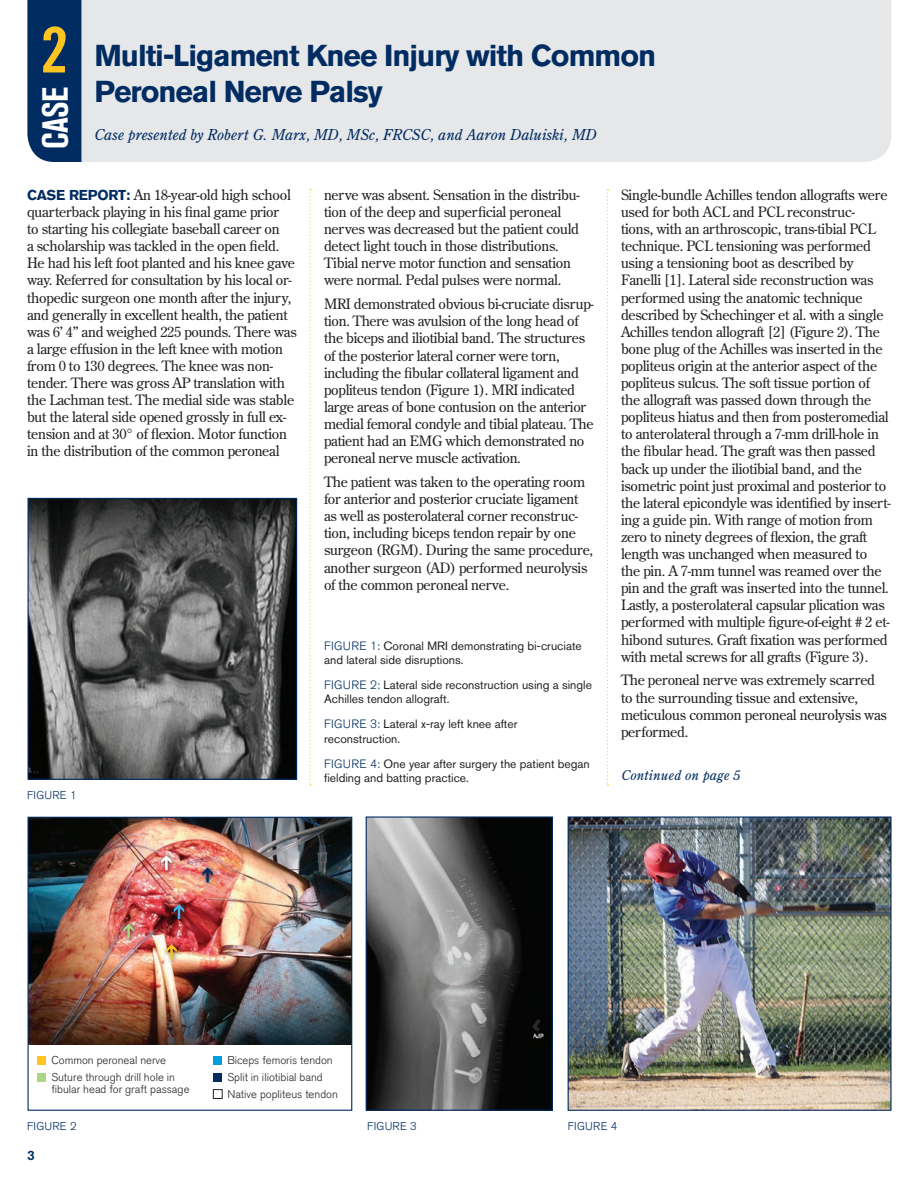
<style>
.page{position:relative;width:918px;height:1188px;background:#fff}
.page>*{position:absolute;margin:0;border:0;box-sizing:border-box;transform-origin:0 0}
.t1{font:63px "Trade Gothic LT Std Bd Cn 20";color:#fec422}
.t2{font:700 condensed 36px "Akzidenz Grotesk BQ";color:#fff}
.t3{font:700 30px/36px "Akzidenz Grotesk BQ";letter-spacing:-.035em;color:#002c62}
.t4{font:italic 15px "Century Old Style Std";color:#002c62}
.body_copy_final{font:14.25px/17.1px "Century Old Style Std";letter-spacing:-.015em;color:#231f20}
.body_copy_final-2{font:italic 13.5px "Century Old Style Std";letter-spacing:.01em;color:#002c62}
.t5{font:500 13.5px "Akzidenz Grotesk BQ";color:#002c62}
.body_copy_final-3{font:12px/14.2px "Akzidenz Grotesk BQ";color:#231f20}
.t6{font:300 11.25px/12px "Akzidenz Grotesk BQ";color:#231f20}
.body_copy_final-4{font:300 11.25px "Akzidenz Grotesk BQ";letter-spacing:.02em;color:#002c62}
.s1{font-family:"Akzidenz Grotesk BQ";font-weight:700;color:#002c62}
.s2{font-weight:300;color:#002c62}
</style>
<div class="page">
<div style="left:81px;top:0;width:810px;height:162px;background:#e6e7e9"></div>
<div style="left:27px;top:0;width:54px;height:162px;background:#002c62"></div>
<svg style="left:607px;top:189px;width:2px;height:597px"></svg>
<svg style="left:309px;top:189px;width:2px;height:597px"></svg>
<img style="left:368px;top:818px;width:183px;height:291px">
<div style="left:366px;top:816px;width:187px;height:295px;border:1px solid #002c62"></div>
<img style="left:30px;top:500px;width:265px;height:278px">
<div style="left:28px;top:498px;width:269px;height:282px;border:1px solid #002c62"></div>
<img style="left:570px;top:818px;width:320px;height:291px">
<div style="left:568px;top:816px;width:324px;height:295px;border:1px solid #002c62"></div>
<img style="left:30px;top:819px;width:320px;height:225px">
<div style="left:28px;top:817px;width:324px;height:294px;border:1px solid #002c62"></div>
<div style="left:198px;top:864px;width:20px;height:23px;background:#231f20;opacity:.75"></div>
<svg style="left:202px;top:868px;width:11px;height:14px"></svg>
<div style="left:157px;top:852px;width:20px;height:23px;background:#231f20;opacity:.75"></div>
<svg style="left:161px;top:855px;width:11px;height:15px"></svg>
<div style="left:170px;top:901px;width:19px;height:23px;background:#231f20;opacity:.75"></div>
<svg style="left:174px;top:904px;width:10px;height:15px"></svg>
<div style="left:162px;top:941px;width:20px;height:23px;background:#231f20;opacity:.75"></div>
<svg style="left:166px;top:944px;width:11px;height:15px"></svg>
<div style="left:119px;top:920px;width:20px;height:23px;background:#231f20;opacity:.75"></div>
<svg style="left:123px;top:924px;width:11px;height:14px"></svg>
<div style="left:37px;top:1056px;width:9px;height:9px;background:#fec422"></div>
<div style="left:37px;top:1073px;width:9px;height:9px;background:#add586"></div>
<div style="left:213px;top:1056px;width:9px;height:9px;background:#009ede"></div>
<div style="left:213px;top:1073px;width:9px;height:9px;background:#002c62"></div>
<div style="left:213px;top:1089px;width:10px;height:10px;border:1px solid #231f20"></div>
<p class="t1" style="left:40px;top:12px;width:29px">2</p>
<p class="t2" style="left:35px;top:149px;width:64px;rotate:-90deg">CASE</p>
<p class="t3" style="left:94px;top:38px;width:563px">Multi-Ligament Knee Injury with Common<br>Peroneal Nerve Palsy</p>
<p class="t4" style="left:94px;top:125px;width:504px">Case presented by Robert G. Marx, MD, MSc, FRCSC, and Aaron Daluiski, MD</p>
<p class="body_copy_final" style="left:27px;top:186px;width:271px"><span class="s1">CASE REPORT:</span> An 18-year-old high school quarterback playing in his final game prior<br>to starting his collegiate baseball career on<br>a scholarship was tackled in the open field.<br>He had his left foot planted and his knee gave way. Referred for consultation by his local or&shy;thopedic surgeon one month after the injury, and generally in excellent health, the patient was 6’ 4’’ and weighed 225 pounds. There was a large effusion in the left knee with motion from 0 to 130 degrees. The knee was non&shy;tender. There was gross AP translation with the Lachman test. The medial side was stable but the lateral side opened grossly in full ex&shy;tension and at 30° of flexion. Motor function in the distribution of the common peroneal</p>
<p class="body_copy_final-4" style="left:27px;top:789px;width:51px">FIGURE 1</p>
<p class="body_copy_final" style="left:324px;top:186px;width:257px">nerve was absent. Sensation in the distribu&shy;tion of the deep and superficial peroneal nerves was decreased but the patient could detect light touch in those distributions.<br>Tibial nerve motor function and sensation were normal. Pedal pulses were normal.</p>
<p class="body_copy_final" style="left:324px;top:295px;width:271px">MRI demonstrated obvious bi-cruciate disrup&shy;tion. There was avulsion of the long head of the biceps and iliotibial band. The structures of the posterior lateral corner were torn, including the fibular collateral ligament and popliteus tendon (Figure 1). MRI indicated large areas of bone contusion on the anterior medial femoral condyle and tibial plateau. The patient had an EMG which demonstrated no peroneal nerve muscle activation.</p>
<p class="body_copy_final" style="left:324px;top:473px;width:271px">The patient was taken to the operating room for anterior and posterior cruciate ligament as well as posterolateral corner reconstruc&shy;tion, including biceps tendon repair by one surgeon (RGM). During the same procedure, another surgeon (AD) performed neurolysis of the common peroneal nerve.</p>
<p class="body_copy_final-3" style="left:324px;top:638px;width:259px"><span class="s2">FIGURE 1:</span> Coronal MRI demonstrating bi-cruciate and lateral side disruptions.</p>
<p class="body_copy_final-3" style="left:324px;top:678px;width:269px"><span class="s2">FIGURE 2:</span> Lateral side reconstruction using a single<br>Achilles tendon allograft.</p>
<p class="body_copy_final-3" style="left:324px;top:717px;width:195px"><span class="s2">FIGURE 3:</span> Lateral x-ray left knee after reconstruction.</p>
<p class="body_copy_final-3" style="left:324px;top:756px;width:267px"><span class="s2">FIGURE 4:</span> One year after surgery the patient began fielding and batting practice.</p>
<p class="body_copy_final" style="left:621px;top:186px;width:271px">Single-bundle Achilles tendon allografts were used for both ACL and PCL reconstruc-<br>tions, with an arthroscopic, trans-tibial PCL technique. PCL tensioning was performed using a tensioning boot as described by Fanelli [1]. Lateral side reconstruction was performed using the anatomic technique described by Schechinger et al. with a single Achilles tendon allograft [2] (Figure 2). The bone plug of the Achilles was inserted in the popliteus origin at the anterior aspect of the popliteus sulcus. The soft tissue portion of the allograft was passed down through the popliteus hiatus and then from posteromedial to anterolateral through a 7-mm drill-hole in the fibular head. The graft was then passed back up under the iliotibial band, and the isometric point just proximal and posterior to the lateral epicondyle was identified by insert&shy;ing a guide pin. With range of motion from zero to ninety degrees of flexion, the graft length was unchanged when measured to<br>the pin. A 7-mm tunnel was reamed over the pin and the graft was inserted into the tunnel.<br>Lastly, a posterolateral capsular plication was performed with multiple figure-of-eight # 2 et&shy;hibond sutures. Graft fixation was performed with metal screws for all grafts (Figure 3).</p>
<p class="body_copy_final" style="left:621px;top:672px;width:267px">The peroneal nerve was extremely scarred to the surrounding tissue and extensive, meticulous common peroneal neurolysis was performed.</p>
<p class="body_copy_final-2" style="left:621px;top:767px;width:121px">Continued on page 5</p>
<p class="t6" style="left:51px;top:1055px;width:116px">Common peroneal nerve</p>
<p class="t6" style="left:51px;top:1072px;width:140px">Suture through drill hole in fibular head for graft passage</p>
<p class="t6" style="left:227px;top:1055px;width:107px">Biceps femoris tendon</p>
<p class="t6" style="left:227px;top:1072px;width:97px">Split in iliotibial band</p>
<p class="t6" style="left:227px;top:1089px;width:112px">Native popliteus tendon</p>
<p class="body_copy_final-4" style="left:27px;top:1120px;width:51px">FIGURE 2</p>
<p class="body_copy_final-4" style="left:367px;top:1120px;width:51px">FIGURE 3</p>
<p class="body_copy_final-4" style="left:568px;top:1120px;width:51px">FIGURE 4</p>
<p class="t5" style="left:27px;top:1147px;width:9px">3</p>
</div>
